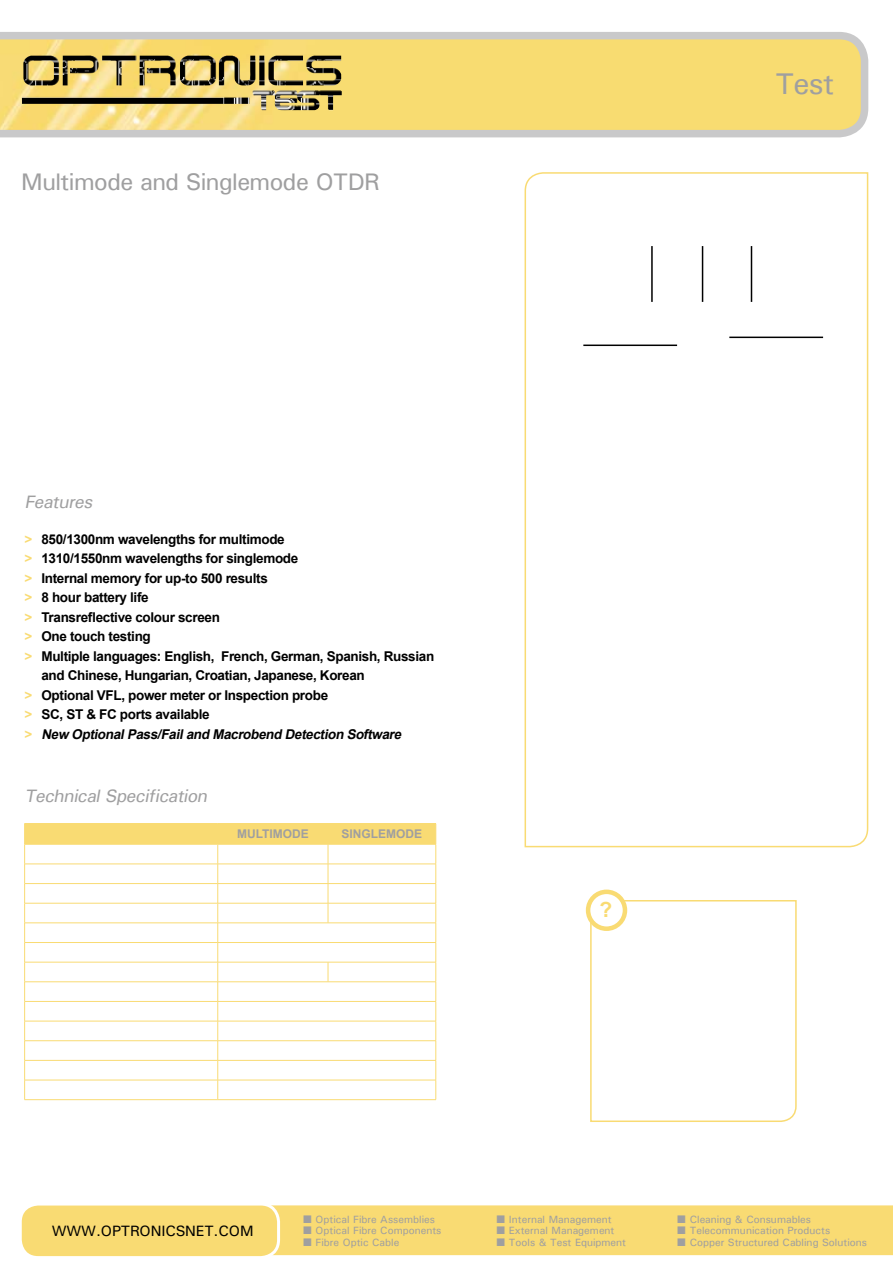
<style>
.page{position:relative;width:893px;height:1263px;background:#fff}
.page>*{position:absolute;margin:0;border:0;box-sizing:border-box;transform-origin:0 0}
.t1{font:500 30px "Univers";color:#9f9fa0}
.t2{font:500 24px "Univers";letter-spacing:-.025em;color:#9f9fa0}
.t3{font:700 20.85px "Arial";color:#f9db73}
.t4{font:italic 500 18px "Univers";color:#9f9fa0}
.t5{font:500 15px "Univers";letter-spacing:-.01em;color:#000}
.t6{font:700 13.5px/19.5px "Arial";letter-spacing:-.025em;color:#000}
.t7{font:italic 700 13.5px "Arial";color:#000}
.t8{font:700 13.5px/19.5px "Arial";color:#f9db73;text-align:justify}
.t9{font:700 12px "Arial";color:#9f9fa0}
.t10{font:500 10.5px/11.6px "Univers";color:#9f9fa0}
</style>
<div class="page">
<div style="left:19px;top:1202px;width:261px;height:57px;border:3px solid #fff;border-radius:18px"></div>
<svg style="left:0;top:32px;width:868px;height:105px;background:#e6d07d"></svg>
<img style="left:23px;top:56px;width:190px;height:30px">
<svg style="left:589px;top:899px;width:208px;height:223px"></svg>
<hr style="left:24px;top:1099px;width:194px;height:1px;background:#f9db73">
<hr style="left:218px;top:1099px;width:110px;height:1px;background:#f9db73">
<hr style="left:328px;top:1099px;width:108px;height:1px;background:#f9db73">
<svg style="left:24px;top:823px;width:413px;height:276px"></svg>
<svg style="left:588px;top:892px;width:37px;height:37px"></svg>
<div style="left:586px;top:889px;width:41px;height:42px;border:4px solid #f9db73;border-radius:50%"></div>
<svg style="left:524px;top:172px;width:345px;height:676px"></svg>
<img style="left:604px;top:946px;width:171px;height:171px">
<div style="left:23px;top:1205px;width:870px;height:50px;background:#f9db73"></div>
<h2 class="t2" style="left:21px;top:167px;width:357px">Multimode and Singlemode OTDR</h2>
<h3 class="t4" style="left:24px;top:490px;width:73px">Features</h3>
<p class="t6" style="left:41px;top:529px;width:394px">850/1300nm wavelengths for multimode<br>1310/1550nm wavelengths for singlemode<br>Internal memory for up-to 500 results<br>8 hour battery life<br>Transreflective colour screen<br>One touch testing<br>Multiple languages: English, French, German, Spanish, Russian and Chinese, Hungarian, Croatian, Japanese, Korean<br>Optional VFL, power meter or Inspection probe<br>SC, ST &amp; FC ports available</p>
<p class="t7" style="left:41px;top:725px;width:365px">New OptionalPass/Failand Macrobend Detection Software</p>
<p class="t8" style="left:24px;top:529px;width:9px">&gt; &gt; &gt; &gt; &gt; &gt; &gt;</p>
<p class="t8" style="left:24px;top:685px;width:9px">&gt; &gt; &gt;</p>
<h3 class="t4" style="left:24px;top:784px;width:188px">Technical Specification</h3>
<p class="t9" style="left:237px;top:826px;width:73px">MULTIMODE</p>
<p class="t9" style="left:342px;top:826px;width:82px">SINGLEMODE</p>
<h1 class="t1" style="left:775px;top:65px;width:60px">Test</h1>
<h3 class="t3" style="left:600px;top:896px;width:14px">?</h3>
<p class="t5" style="left:52px;top:1221px;width:203px">www.optronicsnet.com</p>
<p class="t10" style="left:316px;top:1213px;width:127px">Optical Fibre Assemblies<br>Optical Fibre Components<br>Fibre Optic Cable</p>
<p class="t10" style="left:509px;top:1213px;width:119px">I nternal Management<br>External Management<br>Tools &amp; Test Equipment</p>
<p class="t10" style="left:690px;top:1213px;width:179px">Cleaning &amp; Consumables<br>Telecommunication Products<br>Copper Structured Cabling Solutions</p>
</div>
